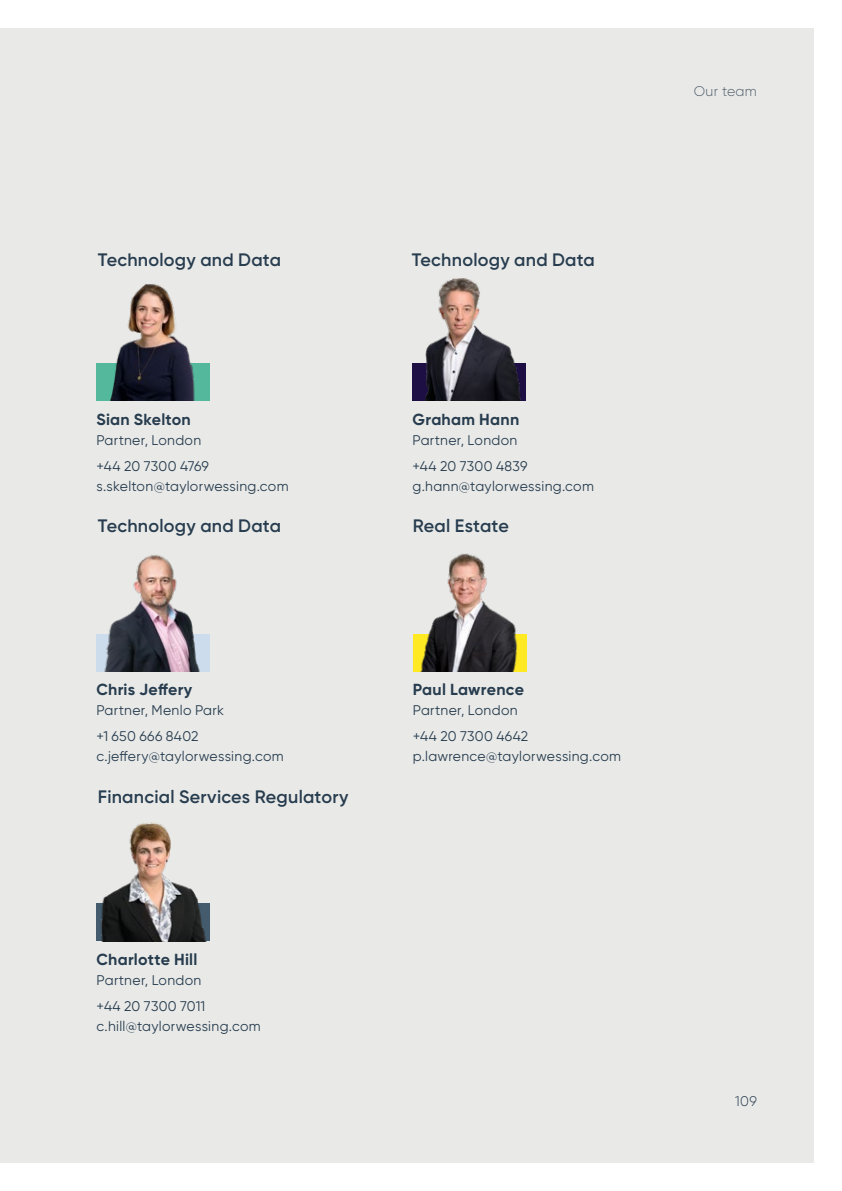
<style>
.page{position:relative;width:842px;height:1191px;background:#fff}
.page>*{position:absolute;margin:0;border:0;box-sizing:border-box;transform-origin:0 0}
.Body_Bold_9_13{font:600 18px "Gilroy";letter-spacing:.015em;color:#273c4e}
.Body_Bold_8_10__small_profile_pics{font:700 16px "Gilroy";letter-spacing:.02em;color:#273c4e}
.Body_7_10{font:14px "Gilroy";letter-spacing:.02em;color:#273c4e}
.Header_R{font:300 14px "Gilroy";letter-spacing:.02em;color:#54616c}
.t1{font:300 14px "Gilroy";color:#273c4e}
</style>
<div class="page">
<div style="left:0;top:28px;width:814px;height:1134px;background:#e9eae8"></div>
<div style="left:96px;top:363px;width:114px;height:38px;background:#53b89c"></div>
<img style="left:412px;top:278px;width:114px;height:123px">
<div style="left:96px;top:634px;width:114px;height:38px;background:#cddced"></div>
<img style="left:413px;top:553px;width:114px;height:119px">
<img style="left:96px;top:822px;width:114px;height:119px">
<img style="left:104px;top:554px;width:96px;height:118px">
<img style="left:110px;top:284px;width:85px;height:117px">
<p class="Body_Bold_9_13" style="left:98px;top:248px;width:185px">Technology and Data</p>
<p class="Body_Bold_8_10__small_profile_pics" style="left:96px;top:409px;width:96px">Sian Skelton</p>
<p class="Body_7_10" style="left:96px;top:431px;width:106px">Partner, London</p>
<p class="Body_7_10" style="left:96px;top:457px;width:114px">+44 20 7300 4769</p>
<p class="Body_7_10" style="left:96px;top:477px;width:194px">s.skelton@taylorwessing.com</p>
<p class="Body_Bold_9_13" style="left:98px;top:514px;width:185px">Technology and Data</p>
<p class="Body_Bold_8_10__small_profile_pics" style="left:96px;top:679px;width:97px">Chris Jeffery</p>
<p class="Body_7_10" style="left:96px;top:701px;width:129px">Partner, Menlo Park</p>
<p class="Body_7_10" style="left:96px;top:727px;width:104px">+1 650 666 8402</p>
<p class="Body_7_10" style="left:96px;top:747px;width:189px">c.jeffery@taylorwessing.com</p>
<p class="Body_Bold_9_13" style="left:98px;top:785px;width:252px">Financial Services Regulatory</p>
<p class="Body_Bold_8_10__small_profile_pics" style="left:97px;top:949px;width:102px">Charlotte Hill</p>
<p class="Body_7_10" style="left:97px;top:972px;width:106px">Partner, London</p>
<p class="Body_7_10" style="left:97px;top:997px;width:110px">+44 20 7300 7011</p>
<p class="Body_7_10" style="left:97px;top:1017px;width:166px">c.hill@taylorwessing.com</p>
<p class="Body_Bold_9_13" style="left:412px;top:248px;width:185px">Technology and Data</p>
<p class="Body_Bold_8_10__small_profile_pics" style="left:412px;top:409px;width:108px">Graham Hann</p>
<p class="Body_7_10" style="left:412px;top:431px;width:106px">Partner, London</p>
<p class="Body_7_10" style="left:412px;top:457px;width:117px">+44 20 7300 4839</p>
<p class="Body_7_10" style="left:412px;top:477px;width:183px">g.hann@taylorwessing.com</p>
<p class="Body_Bold_9_13" style="left:413px;top:514px;width:98px">Real Estate</p>
<p class="Body_Bold_8_10__small_profile_pics" style="left:413px;top:679px;width:113px">Paul Lawrence</p>
<p class="Body_7_10" style="left:413px;top:701px;width:106px">Partner, London</p>
<p class="Body_7_10" style="left:413px;top:727px;width:117px">+44 20 7300 4642</p>
<p class="Body_7_10" style="left:413px;top:747px;width:210px">p.lawrence@taylorwessing.com</p>
<p class="Header_R" style="left:694px;top:83px;width:65px">Our team</p>
<p class="t1" style="left:735px;top:1092px;width:23px">109</p>
</div>
